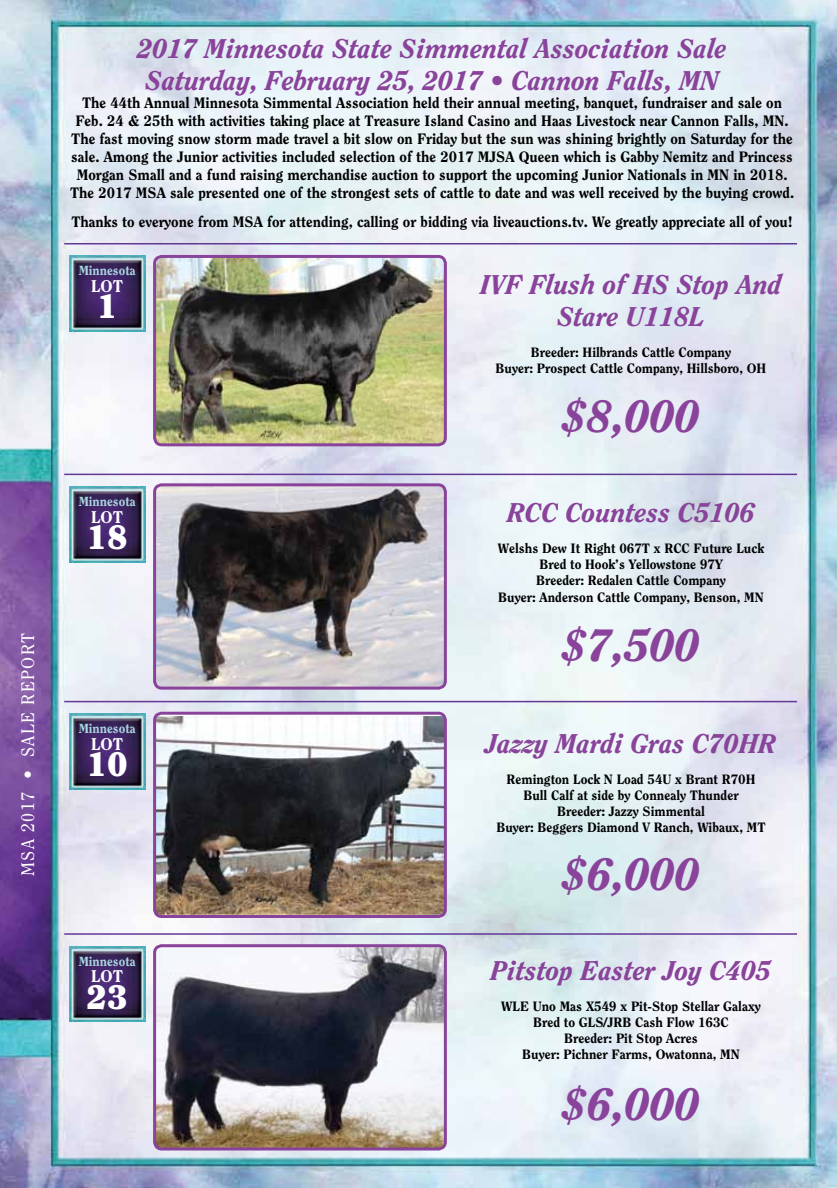
<style>
.page{position:relative;width:837px;height:1188px;background:#fff}
.page>*{position:absolute;margin:0;border:0;box-sizing:border-box;transform-origin:0 0}
.t1{font:italic 800 45px "Clearface";color:#89439a}
.t2{font:900 33.75px "Clearface";color:#fff}
.t3{font:italic 800 27px/32.4px "Clearface";color:#89439a;text-align:center}
.t4{font:18px "Clearface";letter-spacing:.075em;color:#fff}
.t5{font:800 16.8px "Clearface";color:#fff}
.t6{font:800 15px/18px "Clearface";color:#000;text-align:center}
.t7{font:800 13.5px/16.2px "Clearface";color:#000;text-align:center}
.t8{font:800 13.2px "Clearface";color:#a9d5de}
</style>
<div class="page">
<img style="left:0;top:0;width:837px;height:1188px">
<img style="left:155px;top:948px;width:288px;height:201px">
<div style="left:153px;top:944px;width:294px;height:206px;border:3px solid #89439a;border-radius:7px"></div>
<img style="left:157px;top:716px;width:286px;height:198px">
<div style="left:153px;top:712px;width:294px;height:206px;border:3px solid #89439a;border-radius:7px"></div>
<svg style="left:157px;top:487px;width:286px;height:199px;background:#89878b"></svg>
<div style="left:153px;top:483px;width:294px;height:207px;border:3px solid #89439a;border-radius:7px"></div>
<img style="left:155px;top:256px;width:290px;height:189px">
<div style="left:153px;top:255px;width:294px;height:191px;border:3px solid #89439a;border-radius:7px"></div>
<hr style="left:64px;top:474px;width:733px;height:1px;background:#623895">
<img style="left:70px;top:487px;width:75px;height:75px">
<hr style="left:64px;top:243px;width:733px;height:1px;background:#623895">
<img style="left:70px;top:256px;width:75px;height:76px">
<hr style="left:64px;top:701px;width:733px;height:1px;background:#623895">
<img style="left:70px;top:714px;width:75px;height:75px">
<hr style="left:64px;top:933px;width:733px;height:2px;background:#623895">
<img style="left:70px;top:946px;width:75px;height:76px">
<p class="t4" style="left:17px;top:876px;width:245px;rotate:-90deg">MSA 2017 • SALE REPORT</p>
<h3 class="t3" style="left:137px;top:32px;width:591px">2017 Minnesota State Simmental Association Sale<br>Saturday, February 25, 2017 • Cannon Falls, MN</h3>
<p class="t6" style="left:70px;top:94px;width:726px">The 44th Annual Minnesota Simmental Association held their annual meeting, banquet, fundraiser and sale on Feb. 24 &amp; 25th with activities taking place at Treasure Island Casino and Haas Livestock near Cannon Falls, MN.<br>The fast moving snow storm made travel a bit slow on Friday but the sun was shining brightly on Saturday for the sale. Among the Junior activities included selection of the 2017 MJSA Queen which is Gabby Nemitz and Princess Morgan Small and a fund raising merchandise auction to support the upcoming Junior Nationals in MN in 2018.<br>The 2017 MSA sale presented one of the strongest sets of cattle to date and was well received by the buying crowd.</p>
<p class="t6" style="left:71px;top:212px;width:723px">Thanks to everyone from MSA for attending, calling or bidding via liveauctions.tv. We greatly appreciate all of you!</p>
<p class="t8" style="left:79px;top:263px;width:58px">Minnesota</p>
<p class="t5" style="left:91px;top:276px;width:33px">LOT</p>
<h2 class="t2" style="left:97px;top:286px;width:22px">1</h2>
<p class="t8" style="left:79px;top:493px;width:58px">Minnesota</p>
<p class="t5" style="left:91px;top:507px;width:33px">LOT</p>
<h2 class="t2" style="left:87px;top:516px;width:43px">18</h2>
<p class="t8" style="left:79px;top:720px;width:58px">Minnesota</p>
<p class="t5" style="left:91px;top:734px;width:33px">LOT</p>
<h2 class="t2" style="left:87px;top:743px;width:43px">10</h2>
<p class="t8" style="left:79px;top:953px;width:58px">Minnesota</p>
<p class="t5" style="left:91px;top:966px;width:33px">LOT</p>
<h2 class="t2" style="left:87px;top:976px;width:43px">23</h2>
<h3 class="t3" style="left:480px;top:268px;width:303px">IVF Flush of HS Stop And<br>Stare U118L</h3>
<p class="t7" style="left:496px;top:344px;width:272px">Breeder: Hilbrands Cattle Company<br>Buyer: Prospect Cattle Company, Hillsboro, OH</p>
<h1 class="t1" style="left:562px;top:389px;width:139px">$8,000</h1>
<h3 class="t3" style="left:507px;top:496px;width:249px">RCC Countess C5106</h3>
<p class="t7" style="left:498px;top:540px;width:268px">Welshs Dew It Right 067T x RCC Future Luck Bred to Hook’s Yellowstone 97Y<br>Breeder: Redalen Cattle Company<br>Buyer: Anderson Cattle Company, Benson, MN</p>
<h1 class="t1" style="left:562px;top:617px;width:139px">$7,500</h1>
<h3 class="t3" style="left:486px;top:727px;width:293px">Jazzy Mardi Gras C70HR</h3>
<p class="t7" style="left:496px;top:770px;width:271px">Remington Lock N Load 54U x Brant R70H Bull Calf at side by Connealy Thunder<br>Breeder: Jazzy Simmental<br>Buyer: Beggers Diamond V Ranch, Wibaux, MT</p>
<h1 class="t1" style="left:562px;top:847px;width:139px">$6,000</h1>
<h3 class="t3" style="left:491px;top:954px;width:282px">Pitstop Easter Joy C405</h3>
<p class="t7" style="left:501px;top:998px;width:261px">WLE Uno Mas X549 x Pit-Stop Stellar Galaxy<br>Bred to GLS/JRB Cash Flow 163C<br>Breeder: Pit Stop Acres<br>Buyer: Pichner Farms, Owatonna, MN</p>
<h1 class="t1" style="left:562px;top:1076px;width:139px">$6,000</h1>
</div>
